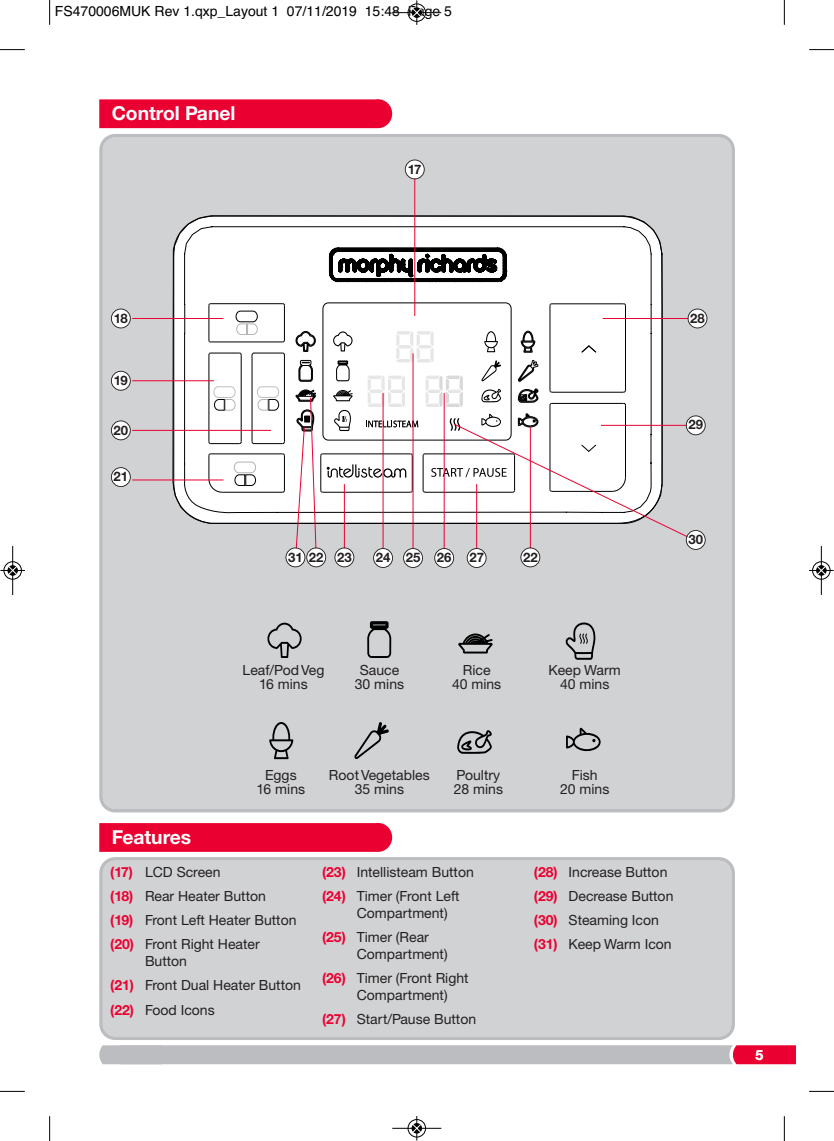
<style>
.page{position:relative;width:834px;height:1141px;background:#fff}
.page>*{position:absolute;margin:0;border:0;box-sizing:border-box;transform-origin:0 0}
.t1{font:700 19.25px "Helvetica Neue CE";color:#fff}
.t2{font:14px/24.3px "Helvetica Neue CE";color:#231f20;text-align:center}
.t3{font:14px "Helvetica";color:#000}
.t4{font:700 14px "Helvetica Neue CE";color:#fff}
.t5{font:700 13.12px "Helvetica Neue CE";color:#231f20}
.s1{font-weight:700;color:#ea0031}
</style>
<div class="page">
<svg style="left:99px;top:1045px;width:696px;height:19px;background:#c1aeb5"></svg>
<div style="left:99px;top:857px;width:635px;height:183px;background:#d1d2d4"></div>
<div style="left:99px;top:134px;width:635px;height:678px;background:#d1d2d4"></div>
<svg style="left:99px;top:823px;width:293px;height:29px;background:#ea0434"></svg>
<div style="left:99px;top:99px;width:293px;height:29px;background:#ea0031"></div>
<svg style="left:172px;top:215px;width:490px;height:309px"></svg>
<div style="left:112px;top:309px;width:18px;height:19px;background:#fff;border-radius:50%"></div>
<div style="left:111px;top:309px;width:20px;height:19px;border:2px solid #231f20;border-radius:50%"></div>
<div style="left:112px;top:372px;width:18px;height:18px;background:#fff;border-radius:50%"></div>
<div style="left:111px;top:371px;width:20px;height:20px;border:2px solid #231f20;border-radius:50%"></div>
<div style="left:112px;top:421px;width:18px;height:18px;background:#fff;border-radius:50%"></div>
<div style="left:111px;top:420px;width:20px;height:20px;border:2px solid #231f20;border-radius:50%"></div>
<div style="left:112px;top:468px;width:18px;height:18px;background:#fff;border-radius:50%"></div>
<div style="left:111px;top:467px;width:20px;height:20px;border:2px solid #231f20;border-radius:50%"></div>
<hr style="left:132px;top:318px;width:91px;height:1px;background:#ea0031">
<hr style="left:132px;top:380px;width:82px;height:1px;background:#ea0031">
<hr style="left:132px;top:430px;width:139px;height:1px;background:#ea0031">
<hr style="left:132px;top:480px;width:91px;height:1px;background:#ea0031">
<div style="left:335px;top:548px;width:18px;height:18px;background:#fff;border-radius:50%"></div>
<div style="left:334px;top:547px;width:20px;height:20px;border:2px solid #231f20;border-radius:50%"></div>
<div style="left:374px;top:549px;width:18px;height:18px;background:#fff;border-radius:50%"></div>
<div style="left:373px;top:548px;width:20px;height:20px;border:2px solid #231f20;border-radius:50%"></div>
<div style="left:404px;top:549px;width:18px;height:18px;background:#fff;border-radius:50%"></div>
<div style="left:403px;top:548px;width:20px;height:20px;border:2px solid #231f20;border-radius:50%"></div>
<div style="left:435px;top:549px;width:18px;height:18px;background:#fff;border-radius:50%"></div>
<div style="left:434px;top:548px;width:20px;height:20px;border:2px solid #231f20;border-radius:50%"></div>
<div style="left:467px;top:549px;width:18px;height:18px;background:#fff;border-radius:50%"></div>
<div style="left:466px;top:548px;width:20px;height:20px;border:2px solid #231f20;border-radius:50%"></div>
<div style="left:521px;top:548px;width:18px;height:18px;background:#fff;border-radius:50%"></div>
<div style="left:520px;top:547px;width:20px;height:20px;border:2px solid #231f20;border-radius:50%"></div>
<div style="left:688px;top:309px;width:18px;height:19px;background:#fff;border-radius:50%"></div>
<div style="left:687px;top:309px;width:20px;height:19px;border:2px solid #231f20;border-radius:50%"></div>
<div style="left:686px;top:416px;width:18px;height:18px;background:#fff;border-radius:50%"></div>
<div style="left:685px;top:415px;width:20px;height:20px;border:2px solid #231f20;border-radius:50%"></div>
<svg style="left:267px;top:623px;width:34px;height:35px"></svg>
<svg style="left:269px;top:722px;width:24px;height:37px"></svg>
<svg style="left:354px;top:722px;width:35px;height:37px"></svg>
<svg style="left:566px;top:728px;width:34px;height:23px"></svg>
<svg style="left:367px;top:621px;width:24px;height:37px"></svg>
<svg style="left:458px;top:633px;width:34px;height:21px"></svg>
<svg style="left:457px;top:730px;width:34px;height:24px"></svg>
<svg style="left:565px;top:623px;width:30px;height:37px"></svg>
<div style="left:686px;top:531px;width:18px;height:18px;background:#fff;border-radius:50%"></div>
<div style="left:685px;top:530px;width:20px;height:20px;border:2px solid #231f20;border-radius:50%"></div>
<hr style="left:414px;top:169px;width:1px;height:147px;background:#ea0031">
<div style="left:405px;top:160px;width:19px;height:18px;background:#fff;border-radius:50%"></div>
<div style="left:405px;top:160px;width:19px;height:19px;border:2px solid #231f20;border-radius:50%"></div>
<svg style="left:295px;top:303px;width:400px;height:249px"></svg>
<div style="left:286px;top:548px;width:18px;height:18px;background:#fff;border-radius:50%"></div>
<div style="left:285px;top:547px;width:20px;height:20px;border:2px solid #231f20;border-radius:50%"></div>
<div style="left:307px;top:548px;width:18px;height:18px;background:#fff;border-radius:50%"></div>
<div style="left:306px;top:547px;width:20px;height:20px;border:2px solid #231f20;border-radius:50%"></div>
<svg style="left:49px;top:0;width:1px;height:25px"></svg>
<svg style="left:0;top:49px;width:25px;height:1px"></svg>
<svg style="left:783px;top:0;width:1px;height:25px"></svg>
<svg style="left:809px;top:49px;width:24px;height:1px"></svg>
<svg style="left:49px;top:1116px;width:1px;height:25px"></svg>
<svg style="left:0;top:1091px;width:25px;height:1px"></svg>
<svg style="left:783px;top:1116px;width:1px;height:25px"></svg>
<svg style="left:809px;top:1091px;width:24px;height:1px"></svg>
<div style="left:407px;top:3px;width:19px;height:19px;border:1px solid #fff;border-radius:50%"></div>
<hr style="left:392px;top:12px;width:49px;height:1px;background:#000">
<div style="left:408px;top:4px;width:17px;height:18px;border:1px solid #000;border-radius:50%"></div>
<svg style="left:412px;top:0;width:9px;height:25px"></svg>
<div style="left:407px;top:1119px;width:19px;height:19px;border:1px solid #fff;border-radius:50%"></div>
<hr style="left:392px;top:1128px;width:49px;height:1px;background:#000">
<div style="left:408px;top:1119px;width:17px;height:18px;border:1px solid #000;border-radius:50%"></div>
<svg style="left:412px;top:1116px;width:9px;height:25px"></svg>
<div style="left:3px;top:561px;width:19px;height:19px;border:1px solid #fff;border-radius:50%"></div>
<hr style="left:12px;top:546px;width:1px;height:49px;background:#000">
<div style="left:4px;top:561px;width:18px;height:18px;border:1px solid #000;border-radius:50%"></div>
<svg style="left:0;top:566px;width:25px;height:9px"></svg>
<div style="left:811px;top:561px;width:19px;height:19px;border:1px solid #fff;border-radius:50%"></div>
<hr style="left:820px;top:546px;width:1px;height:49px;background:#000">
<div style="left:812px;top:561px;width:18px;height:18px;border:1px solid #000;border-radius:50%"></div>
<svg style="left:809px;top:566px;width:24px;height:9px"></svg>
<p class="t3" style="left:55px;top:3px;width:398px">FS470006MUK Rev 1.qxp_Layout 1 07/11/2019 15:48 Page 5</p>
<h1 class="t1" style="left:112px;top:106px;width:125px">Control Panel</h1>
<p class="t5" style="left:408px;top:164px;width:15px">17</p>
<p class="t5" style="left:114px;top:313px;width:15px">18</p>
<p class="t5" style="left:114px;top:376px;width:15px">19</p>
<p class="t5" style="left:113px;top:425px;width:16px">20</p>
<p class="t5" style="left:113px;top:472px;width:16px">21</p>
<p class="t5" style="left:288px;top:552px;width:37px">31 22</p>
<p class="t5" style="left:337px;top:552px;width:16px">23</p>
<p class="t5" style="left:375px;top:553px;width:46px">24 25</p>
<p class="t5" style="left:437px;top:553px;width:16px">26</p>
<p class="t5" style="left:469px;top:553px;width:16px">27</p>
<p class="t5" style="left:523px;top:552px;width:16px">22</p>
<p class="t5" style="left:690px;top:313px;width:16px">28</p>
<p class="t5" style="left:688px;top:420px;width:16px">29</p>
<p class="t5" style="left:688px;top:535px;width:16px">30</p>
<p class="t2" style="left:242px;top:665px;width:83px;line-height:14px">Leaf/Pod Veg<br>16 mins</p>
<p class="t2" style="left:355px;top:665px;width:51px;line-height:14px">Sauce<br>30 mins</p>
<p class="t2" style="left:452px;top:665px;width:51px;line-height:14px">Rice<br>40 mins</p>
<p class="t2" style="left:548px;top:665px;width:74px;line-height:14px">Keep Warm<br>40 mins</p>
<p class="t2" style="left:256px;top:769px;width:50px;line-height:14px">Eggs<br>16 mins</p>
<p class="t2" style="left:329px;top:769px;width:102px;line-height:14px">Root Vegetables<br>35 mins</p>
<p class="t2" style="left:453px;top:769px;width:51px;line-height:14px;text-align:left">Poultry<br>28 mins</p>
<p class="t2" style="left:560px;top:769px;width:51px;line-height:14px">Fish<br>20 mins</p>
<h1 class="t1" style="left:112px;top:830px;width:81px">Features</h1>
<p class="t2" style="left:110px;top:861px;width:188px;text-align:left"><span class="s1">(17)</span> LCD Screen<br><span class="s1">(18)</span> Rear Heater Button<br><span class="s1">(19)</span> Front Left Heater Button <span class="s1">(20)</span> Front Right Heater</p>
<p class="t2" style="left:110px;top:950px;width:192px;text-align:left;text-indent:35px">Button<br><span class="s1">(21)</span> Front Dual Heater Button <span class="s1">(22)</span> Food Icons</p>
<p class="t2" style="left:322px;top:861px;width:153px;text-align:left"><span class="s1">(23)</span> Intellisteam Button <span class="s1">(24)</span> Timer (Front Left</p>
<p class="t2" style="left:322px;top:902px;width:127px;text-align:left;text-indent:35px">Compartment) <span class="s1">(25)</span> Timer (Rear</p>
<p class="t2" style="left:322px;top:943px;width:148px;text-align:left;text-indent:35px">Compartment) <span class="s1">(26)</span> Timer (Front Right</p>
<p class="t2" style="left:322px;top:984px;width:156px">Compartment)<br><span class="s1">(27)</span> Start/Pause Button</p>
<p class="t2" style="left:533px;top:861px;width:141px;text-align:left"><span class="s1">(28)</span> Increase Button <span class="s1">(29)</span> Decrease Button <span class="s1">(30)</span> Steaming Icon <span class="s1">(31)</span> Keep Warm Icon</p>
<p class="t4" style="left:755px;top:1049px;width:9px">5</p>
</div>
